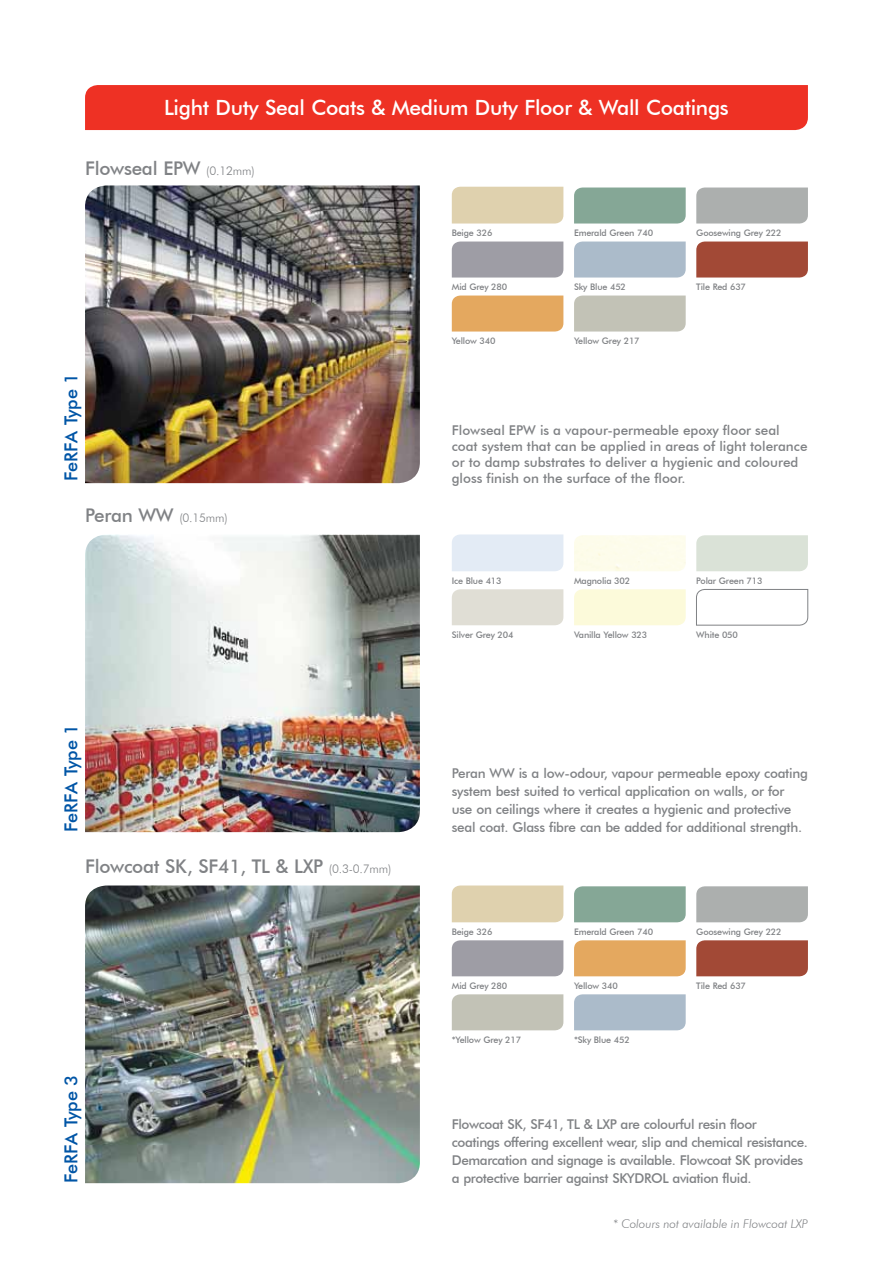
<style>
.page{position:relative;width:893px;height:1263px;background:#fff}
.page>*{position:absolute;margin:0;border:0;box-sizing:border-box;transform-origin:0 0}
.t1{font:500 21px "Futura BT";letter-spacing:-.015em;color:#fff}
.t2{font:500 18.9px "Futura BT";letter-spacing:-.015em;color:#808285}
.t3{font:500 18px "Futura BT";color:#0055a6}
.t4{font:500 13.5px/18px "Futura BT";letter-spacing:-.02em;color:#808285}
.t5{font:500 13.5px/16.2px "Futura BT";color:#808285}
.t6{font:italic 300 12px "Futura BT";color:#808285}
.t7{font:300 12px "Futura BT";color:#808285}
.t8{font:500 9px "Futura BT";letter-spacing:-.02em;color:#808285}
.s1{font-weight:300;font-size:12px}
.s2{font-weight:500;font-size:18.9px}
</style>
<div class="page">
<div style="left:85px;top:85px;width:723px;height:45px;background:#ee3124"></div>
<img style="left:85px;top:534px;width:335px;height:298px">
<div style="left:696px;top:535px;width:112px;height:36px;background:#dae2d7"></div>
<div style="left:574px;top:589px;width:112px;height:36px;background:#fcfada"></div>
<svg style="left:696px;top:589px;width:112px;height:36px"></svg>
<img style="left:85px;top:185px;width:335px;height:298px">
<div style="left:696px;top:188px;width:112px;height:36px;background:#acafae"></div>
<div style="left:452px;top:187px;width:111px;height:37px;background:#dfd1ae"></div>
<div style="left:574px;top:188px;width:112px;height:36px;background:#85a796"></div>
<div style="left:452px;top:242px;width:111px;height:36px;background:#9e9da5"></div>
<div style="left:574px;top:296px;width:112px;height:36px;background:#c2c2b6"></div>
<div style="left:452px;top:296px;width:111px;height:36px;background:#e4a85f"></div>
<div style="left:574px;top:242px;width:112px;height:36px;background:#abbbca"></div>
<div style="left:696px;top:242px;width:112px;height:36px;background:#a24936"></div>
<img style="left:85px;top:885px;width:335px;height:298px">
<div style="left:696px;top:886px;width:112px;height:36px;background:#acafae"></div>
<div style="left:452px;top:885px;width:111px;height:37px;background:#dfd1ae"></div>
<div style="left:574px;top:886px;width:112px;height:36px;background:#85a796"></div>
<div style="left:452px;top:940px;width:111px;height:36px;background:#9e9da5"></div>
<div style="left:452px;top:994px;width:111px;height:36px;background:#c2c2b6"></div>
<div style="left:574px;top:940px;width:112px;height:36px;background:#e4a85f"></div>
<div style="left:574px;top:994px;width:112px;height:36px;background:#abbbca"></div>
<div style="left:696px;top:940px;width:112px;height:36px;background:#a24936"></div>
<h1 class="t1" style="left:164px;top:95px;width:566px">Light Duty Seal Coats &amp; Medium Duty Floor &amp; Wall Coatings</h1>
<h2 class="t2" style="left:85px;top:157px;width:171px">Flowseal EPW <span class="s1">(0.12mm)</span></h2>
<h3 class="t3" style="left:60px;top:481px;width:110px;rotate:-90deg">FeRFA Type 1</h3>
<p class="t7" style="left:85px;top:510px;width:144px"><span class="s2">Peran WW</span> (0.15mm)</p>
<h3 class="t3" style="left:60px;top:832px;width:110px;rotate:-90deg">FeRFA Type 1</h3>
<h2 class="t2" style="left:85px;top:855px;width:308px">Flowcoat SK, SF41, TL &amp; LXP <span class="s1">(0.3-0.7mm)</span></h2>
<h3 class="t3" style="left:60px;top:1183px;width:110px;rotate:-90deg">FeRFA Type 3</h3>
<p class="t8" style="left:452px;top:227px;width:42px">Beige 326</p>
<p class="t8" style="left:574px;top:227px;width:81px">Emerald Green 740</p>
<p class="t8" style="left:696px;top:227px;width:87px">Goosewing Grey 222</p>
<p class="t8" style="left:452px;top:281px;width:57px">Mid Grey 280</p>
<p class="t8" style="left:574px;top:281px;width:53px">Sky Blue 452</p>
<p class="t8" style="left:696px;top:281px;width:51px">Tile Red 637</p>
<p class="t8" style="left:452px;top:335px;width:45px">Yellow 340</p>
<p class="t8" style="left:574px;top:335px;width:67px">Yellow Grey 217</p>
<p class="t5" style="left:452px;top:421px;width:357px">Flowseal EPW is a vapour-permeable epoxy floor seal coat system that can be applied in areas of light tolerance or to damp substrates to deliver a hygienic and coloured gloss finish on the surface of the floor.</p>
<p class="t8" style="left:452px;top:575px;width:51px">Ice Blue 413</p>
<p class="t8" style="left:574px;top:575px;width:58px">Magnolia 302</p>
<p class="t8" style="left:696px;top:575px;width:68px">Polar Green 713</p>
<p class="t8" style="left:452px;top:629px;width:63px">Silver Grey 204</p>
<p class="t8" style="left:574px;top:629px;width:75px">Vanilla Yellow 323</p>
<p class="t8" style="left:696px;top:629px;width:43px">White 050</p>
<p class="t4" style="left:452px;top:764px;width:358px">Peran WW is a low-odour, vapour permeable epoxy coating system best suited to vertical application on walls, or for use on ceilings where it creates a hygienic and protective seal coat. Glass fibre can be added for additional strength.</p>
<p class="t8" style="left:452px;top:926px;width:42px">Beige 326</p>
<p class="t8" style="left:574px;top:926px;width:81px">Emerald Green 740</p>
<p class="t8" style="left:696px;top:926px;width:87px">Goosewing Grey 222</p>
<p class="t8" style="left:452px;top:980px;width:57px">Mid Grey 280</p>
<p class="t8" style="left:452px;top:1034px;width:71px">*Yellow Grey 217</p>
<p class="t8" style="left:574px;top:980px;width:45px">Yellow 340</p>
<p class="t8" style="left:574px;top:1034px;width:57px">*Sky Blue 452</p>
<p class="t8" style="left:696px;top:980px;width:51px">Tile Red 637</p>
<p class="t4" style="left:452px;top:1115px;width:358px">Flowcoat SK, SF41, TL &amp; LXP are colourful resin floor coatings offering excellent wear, slip and chemical resistance.<br>Demarcation and signage is available. Flowcoat SK provides a protective barrier against SKYDROL aviation fluid.</p>
<p class="t6" style="left:613px;top:1216px;width:196px">* Colours not available in Flowcoat LXP</p>
</div>
